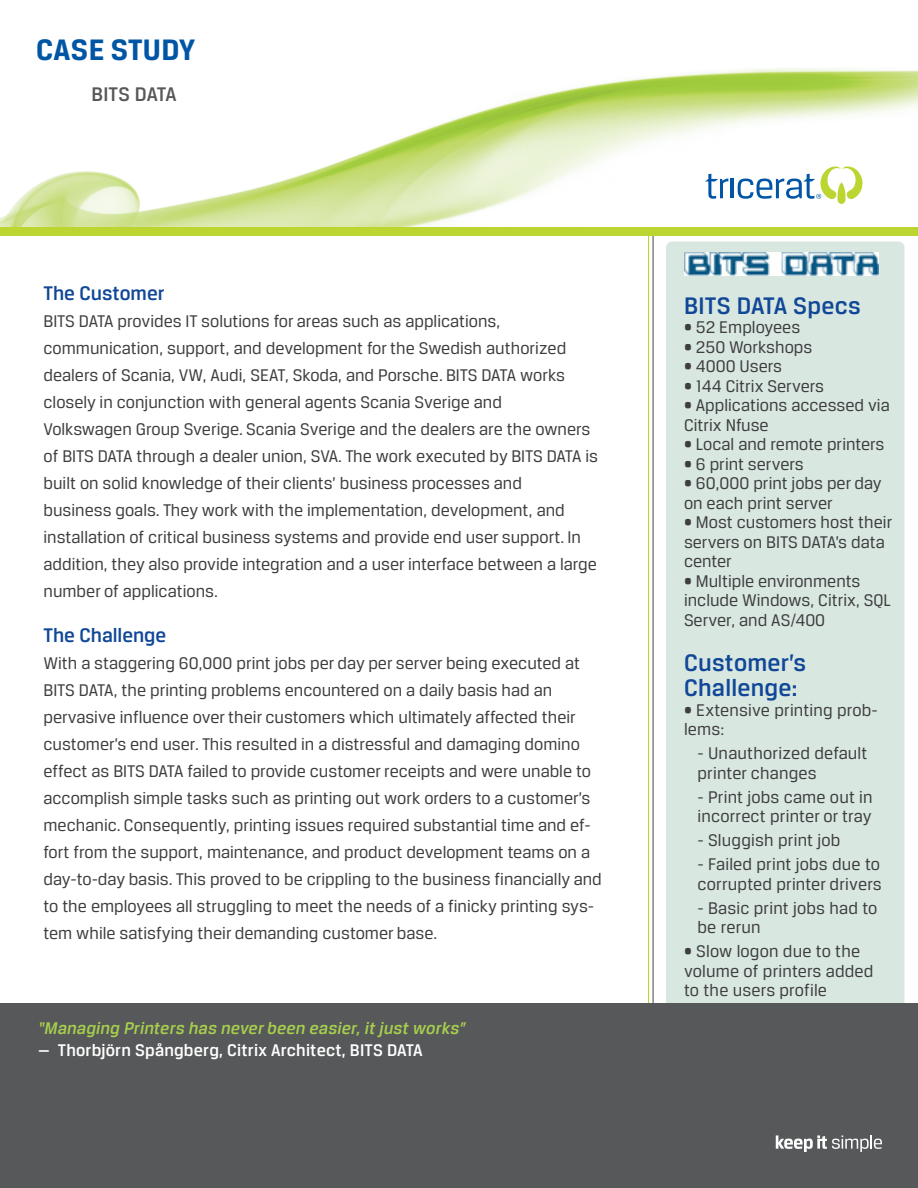
<style>
.page{position:relative;width:918px;height:1188px;background:#fff}
.page>*{position:absolute;margin:0;border:0;box-sizing:border-box;transform-origin:0 0}
.t1{font:700 31.5px "Breuer Text";letter-spacing:.01em;color:#0155a5}
.Benefit_Text{font:500 25.5px/25.5px "Breuer Text";letter-spacing:.01em;color:#114797}
.Subhead{font:500 21px "Breuer Text";color:#114797}
.t2{font:500 21px "Breuer Text";color:#57585a}
.Subhead-2{font:18px/27px "Breuer Text";color:#3e3e3f}
.Benefit_Text-2{font:18px/19.5px "Breuer Text";color:#3e3e3f}
.t3{font:italic 500 18px "Breuer Text";letter-spacing:.01em;color:#a5cf4c}
.t4{font:500 18px "Breuer Text";letter-spacing:.01em;color:#fff}
</style>
<div class="page">
<div style="left:669px;top:244px;width:232px;height:770px;background:#d9e7e1;border-radius:3px"></div>
<div style="left:666px;top:242px;width:238px;height:775px;border:6px solid #d9e7e1;border-radius:3px"></div>
<hr style="left:648px;top:217px;width:1px;height:926px;background:#bcd531">
<hr style="left:652px;top:217px;width:2px;height:926px;background:#57585a">
<div style="left:0;top:1004px;width:918px;height:184px;background:#57585a"></div>
<img style="left:0;top:68px;width:918px;height:159px">
<div style="left:0;top:227px;width:918px;height:9px;background:#bcd531"></div>
<hr style="left:731px;top:179px;width:3px;height:19px;background:#0155a5">
<svg style="left:705px;top:174px;width:23px;height:25px"></svg>
<svg style="left:738px;top:166px;width:125px;height:38px"></svg>
<svg style="left:776px;top:1135px;width:106px;height:17px"></svg>
<img style="left:684px;top:252px;width:195px;height:24px">
<p class="t1" style="left:36px;top:32px;width:161px">CASE STUDY</p>
<p class="t2" style="left:92px;top:83px;width:86px">BITS DATA</p>
<p class="Subhead" style="left:44px;top:282px;width:123px">The Customer</p>
<p class="Subhead-2" style="left:44px;top:307px;width:556px">BITS DATA provides IT solutions for areas such as applications, communication, support, and development for the Swedish authorized dealers of Scania, VW, Audi, SEAT, Skoda, and Porsche. BITS DATA works closely in conjunction with general agents Scania Sverige and<br>Volkswagen Group Sverige. Scania Sverige and the dealers are the owners of BITS DATA through a dealer union, SVA. The work executed by BITS DATA is built on solid knowledge of their clients’ business processes and<br>business goals. They work with the implementation, development, and installation of critical business systems and provide end user support. In addition, they also provide integration and a user interface between a large number of applications.</p>
<p class="Subhead" style="left:44px;top:624px;width:124px">The Challenge</p>
<p class="Subhead-2" style="left:44px;top:649px;width:560px">With a staggering 60,000 print jobs per day per server being executed at BITS DATA, the printing problems encountered on a daily basis had an pervasive influence over their customers which ultimately affected their customer’s end user. This resulted in a distressful and damaging domino effect as BITS DATA failed to provide customer receipts and were unable to accomplish simple tasks such as printing out work orders to a customer’s mechanic. Consequently, printing issues required substantial time and ef&shy;fort from the support, maintenance, and product development teams on a day-to-day basis. This proved to be crippling to the business financially and to the employees all struggling to meet the needs of a finicky printing sys&shy;tem while satisfying their demanding customer base.</p>
<p class="t3" style="left:38px;top:1018px;width:429px">“Managing Printers has never been easier, it just works”</p>
<p class="t4" style="left:38px;top:1041px;width:386px">— Thorbjörn Spångberg, Citrix Architect, BITS DATA</p>
<p class="Benefit_Text" style="left:684px;top:292px;width:178px">BITS DATA Specs</p>
<p class="Benefit_Text-2" style="left:684px;top:317px;width:118px">• 52 Employees</p>
<p class="Benefit_Text-2" style="left:684px;top:337px;width:130px">• 250 Workshops</p>
<p class="Benefit_Text-2" style="left:684px;top:356px;width:100px">• 4000 Users</p>
<p class="Benefit_Text-2" style="left:684px;top:376px;width:142px">• 144 Citrix Servers</p>
<p class="Benefit_Text-2" style="left:684px;top:395px;width:207px">• Applications accessed via<br>Citrix Nfuse</p>
<p class="Benefit_Text-2" style="left:684px;top:434px;width:202px">• Local and remote printers</p>
<p class="Benefit_Text-2" style="left:684px;top:454px;width:121px">• 6 print servers</p>
<p class="Benefit_Text-2" style="left:684px;top:473px;width:199px">• 60,000 print jobs per day on each print server</p>
<p class="Benefit_Text-2" style="left:684px;top:512px;width:210px">• Most customers host their servers on BITS DATA’s data center</p>
<p class="Benefit_Text-2" style="left:684px;top:571px;width:209px">• Multiple environments include Windows, Citrix, SQL<br>Server, and AS/400</p>
<p class="Benefit_Text" style="left:684px;top:649px;width:124px">Customer’s<br>Challenge:</p>
<p class="Benefit_Text-2" style="left:684px;top:700px;width:195px">• Extensive printing prob&shy;lems:</p>
<p class="Benefit_Text-2" style="left:698px;top:743px;width:171px">- Unauthorized default printer changes</p>
<p class="Benefit_Text-2" style="left:698px;top:787px;width:177px">- Print jobs came out in incorrect printer or tray</p>
<p class="Benefit_Text-2" style="left:698px;top:830px;width:144px">- Sluggish print job</p>
<p class="Benefit_Text-2" style="left:698px;top:854px;width:186px">- Failed print jobs due to corrupted printer drivers</p>
<p class="Benefit_Text-2" style="left:698px;top:898px;width:181px">- Basic print jobs had to be rerun</p>
<p class="Benefit_Text-2" style="left:684px;top:941px;width:191px">• Slow logon due to the volume of printers added to the users profile</p>
</div>
